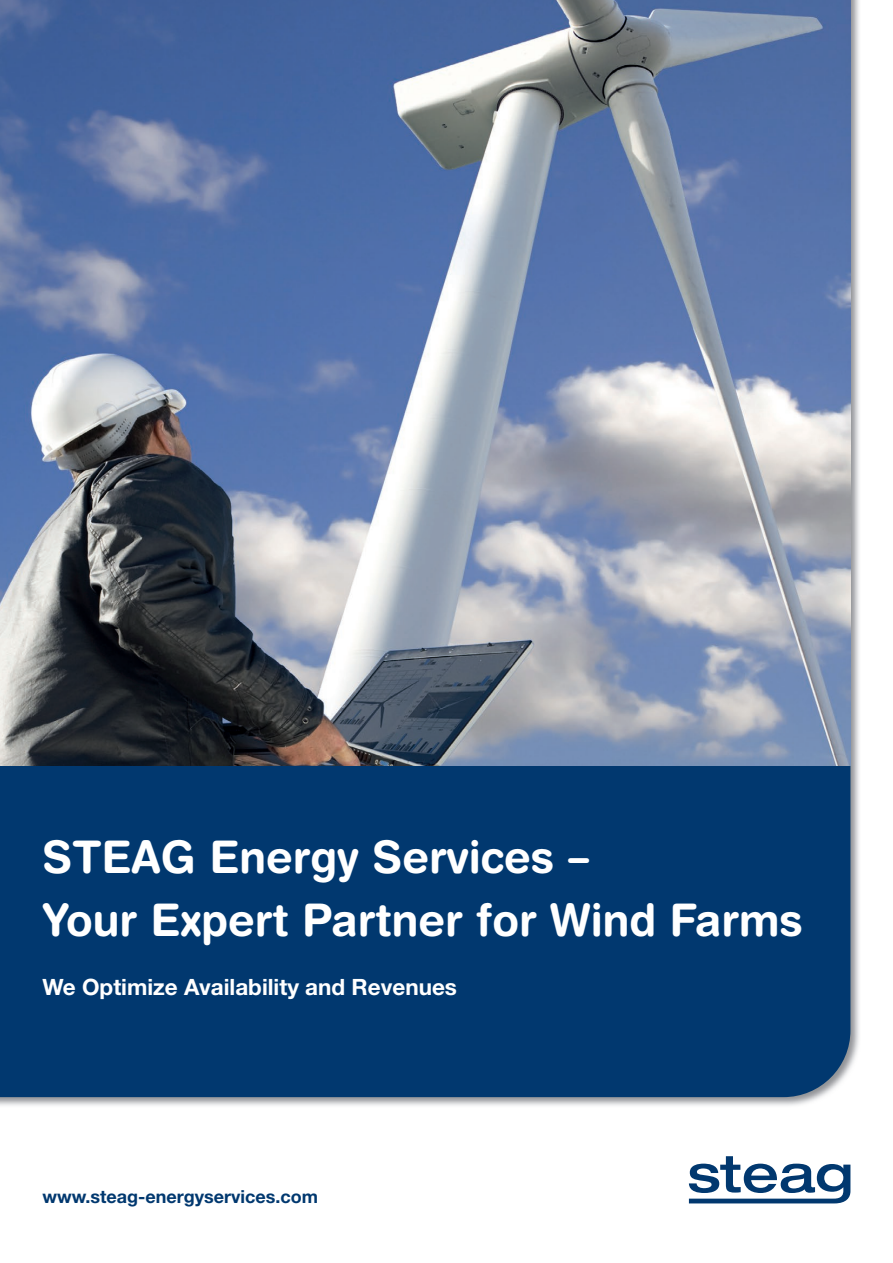
<style>
.page{position:relative;width:893px;height:1263px;background:#fff}
.page>*{position:absolute;margin:0;border:0;box-sizing:border-box;transform-origin:0 0}
.t1{font:700 45px/63px "Helvetica Rounded LT Pro";color:#fff}
.t2{font:700 22.5px "Helvetica Neue LT Std";color:#fff}
.t3{font:700 18px "Helvetica Neue LT Std";color:#01386f}
</style>
<div class="page">
<img style="left:754px;top:0;width:105px;height:1106px">
<div style="left:0;top:765px;width:850px;height:332px;background:#01386f"></div>
<svg style="left:689px;top:1156px;width:161px;height:47px"></svg>
<img style="left:0;top:0;width:850px;height:765px">
<p class="t1" style="left:43px;top:824px;width:762px">STEAG Energy Services –<br>Your Expert Partner for Wind Farms</p>
<p class="t2" style="left:43px;top:973px;width:416px">We Optimize Availability and Revenues</p>
<p class="t3" style="left:43px;top:1186px;width:277px">www.steag-energyservices.com</p>
</div>
